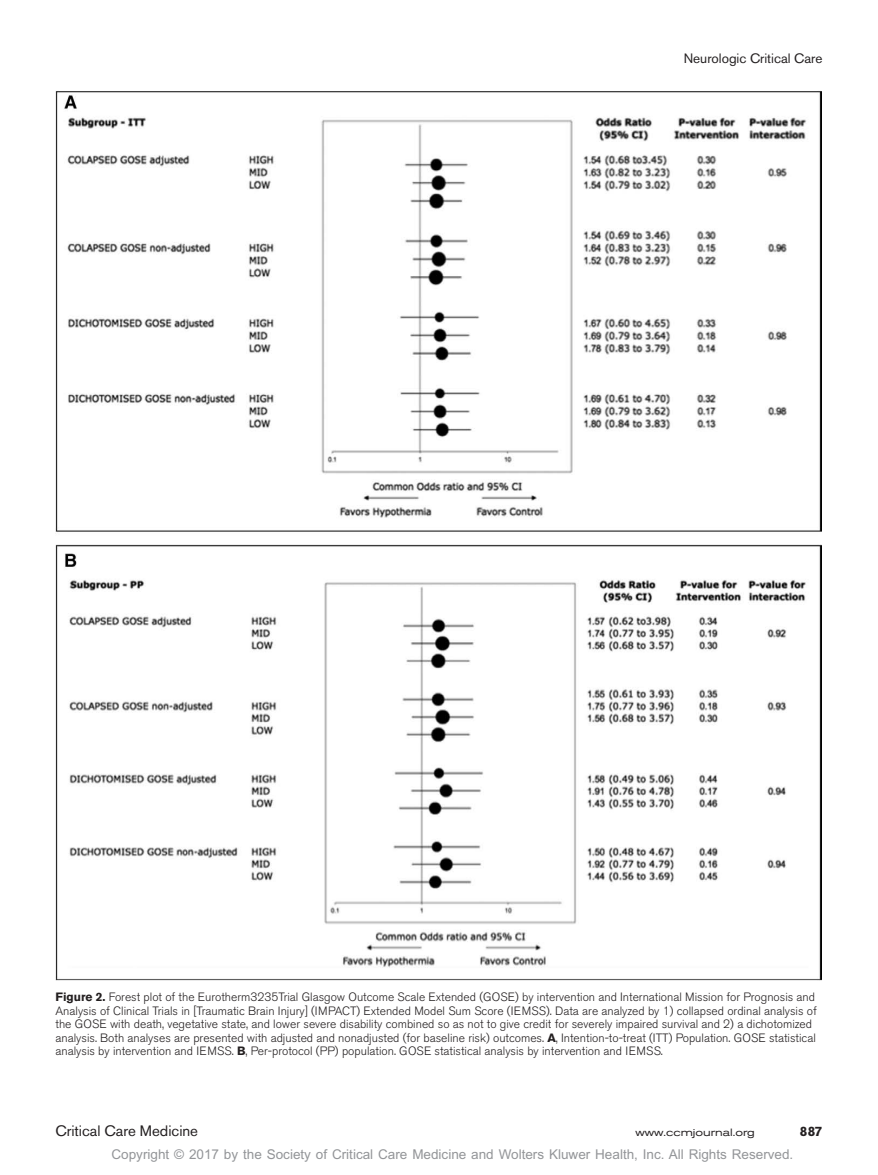
<style>
.page{position:relative;width:878px;height:1175px;background:#fff}
.page>*{position:absolute;margin:0;border:0;box-sizing:border-box;transform-origin:0 0}
.t1{font:15px "Akzidenz Grotesk BE";color:#231f20}
.t2{font:13.5px "Arial MT Std";color:#939598}
.t3{font:13.5px "Akzidenz Grotesk BE";color:#231f20}
.t4{font:700 13.5px "Akzidenz Grotesk BE";color:#231f20}
.t5{font:300 12px/13.5px "Akzidenz Grotesk BE";color:#231f20}
.t6{font:expanded 10.5px "Akzidenz Grotesk BE";color:#231f20}
.s1{font-weight:700}
</style>
<div class="page">
<img style="left:56px;top:91px;width:765px;height:889px">
<p class="t3" style="left:683px;top:50px;width:140px">Neurologic Critical Care</p>
<p class="t5" style="left:56px;top:990px;width:762px"><span class="s1">Figure 2.</span> Forest plot of the Eurotherm3235Trial Glasgow Outcome Scale Extended (GOSE) by intervention and International Mission for Prognosis and Analysis of Clinical Trials in [Traumatic Brain Injury] (IMPACT) Extended Model Sum Score (IEMSS). Data are analyzed by 1) collapsed ordinal analysis of the GOSE with death, vegetative state, and lower severe disability combined so as not to give credit for severely impaired survival and 2) a dichotomized analysis. Both analyses are presented with adjusted and nonadjusted (for baseline risk) outcomes. <span class="s1">A</span>, Intention-to-treat (ITT) Population. GOSE statistical analysis by intervention and IEMSS. <span class="s1">B</span>, Per-protocol (PP) population. GOSE statistical analysis by intervention and IEMSS.</p>
<p class="t1" style="left:56px;top:1121px;width:144px">Critical Care Medicine</p>
<p class="t6" style="left:635px;top:1126px;width:121px">www.ccmjournal.org</p>
<p class="t4" style="left:800px;top:1123px;width:24px">887</p>
<p class="t2" style="left:111px;top:1146px;width:683px">Copyright © 2017 by the Society of Critical Care Medicine and Wolters Kluwer Health, Inc. All Rights Reserved.</p>
</div>
